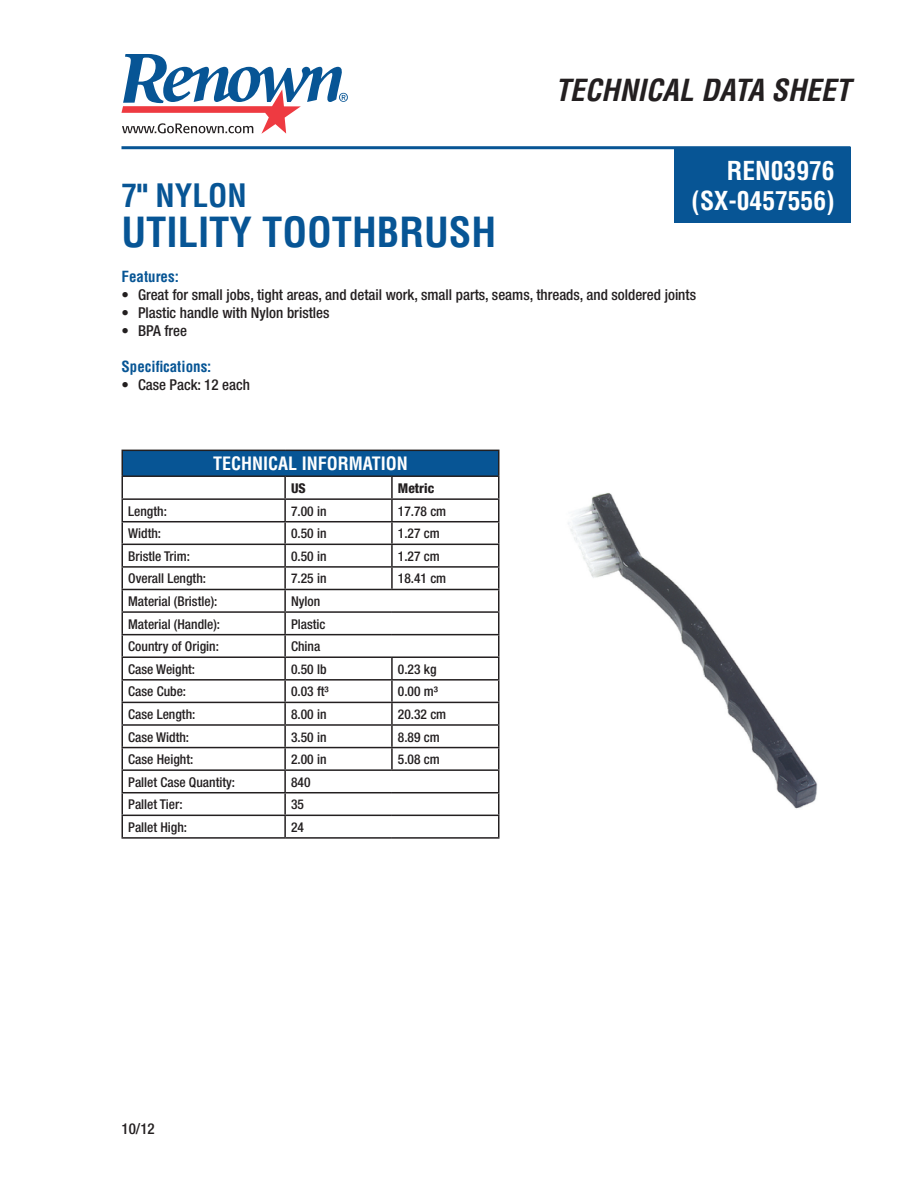
<style>
.page{position:relative;width:918px;height:1188px;background:#fff}
.page>*{position:absolute;margin:0;border:0;box-sizing:border-box;transform-origin:0 0}
.t1{font:700 condensed 40.5px "Helvetica";color:#075595}
.t2{font:700 condensed 31.5px "Helvetica";color:#075595}
.t3{font:italic 700 condensed 29.7px "Helvetica";color:#231f20}
.t4{font:700 condensed 25.5px/30.6px "Helvetica";color:#fff;text-align:right}
.t5{font:700 condensed 18px "Helvetica";color:#fff}
.t6{font:500 condensed 15px "Helvetica Neue";color:#231f20}
.t7{font:700 condensed 15px "Helvetica";color:#075595}
.t8{font:500 condensed 13.5px "Helvetica Neue";color:#231f20}
.t9{font:800 condensed 13.5px "Helvetica Neue";color:#231f20}
</style>
<div class="page">
<svg style="left:121px;top:54px;width:227px;height:80px"></svg>
<hr style="left:122px;top:146px;width:728px;height:3px;background:#075595">
<div style="left:122px;top:450px;width:377px;height:26px;background:#075595"></div>
<hr style="left:122px;top:475px;width:163px;height:2px;background:#231f20">
<hr style="left:285px;top:475px;width:107px;height:2px;background:#231f20">
<hr style="left:284px;top:477px;width:2px;height:21px;background:#231f20">
<hr style="left:392px;top:475px;width:107px;height:2px;background:#231f20">
<hr style="left:122px;top:498px;width:163px;height:2px;background:#231f20">
<hr style="left:285px;top:498px;width:107px;height:2px;background:#231f20">
<hr style="left:284px;top:500px;width:2px;height:21px;background:#231f20">
<hr style="left:392px;top:498px;width:107px;height:2px;background:#231f20">
<hr style="left:122px;top:521px;width:163px;height:1px;background:#231f20">
<hr style="left:285px;top:521px;width:107px;height:1px;background:#231f20">
<hr style="left:284px;top:522px;width:2px;height:22px;background:#231f20">
<hr style="left:392px;top:521px;width:107px;height:1px;background:#231f20">
<hr style="left:122px;top:544px;width:163px;height:1px;background:#231f20">
<hr style="left:285px;top:544px;width:107px;height:1px;background:#231f20">
<hr style="left:284px;top:545px;width:2px;height:21px;background:#231f20">
<hr style="left:392px;top:544px;width:107px;height:1px;background:#231f20">
<hr style="left:122px;top:566px;width:163px;height:2px;background:#231f20">
<hr style="left:285px;top:566px;width:107px;height:2px;background:#231f20">
<hr style="left:284px;top:568px;width:2px;height:21px;background:#231f20">
<hr style="left:392px;top:566px;width:107px;height:2px;background:#231f20">
<hr style="left:122px;top:589px;width:163px;height:1px;background:#231f20">
<hr style="left:285px;top:589px;width:107px;height:1px;background:#231f20">
<hr style="left:284px;top:590px;width:2px;height:21px;background:#231f20">
<hr style="left:392px;top:589px;width:107px;height:1px;background:#231f20">
<hr style="left:122px;top:611px;width:163px;height:2px;background:#231f20">
<hr style="left:285px;top:611px;width:107px;height:2px;background:#231f20">
<hr style="left:284px;top:613px;width:2px;height:21px;background:#231f20">
<hr style="left:392px;top:611px;width:107px;height:2px;background:#231f20">
<hr style="left:122px;top:634px;width:163px;height:1px;background:#231f20">
<hr style="left:285px;top:634px;width:107px;height:1px;background:#231f20">
<hr style="left:284px;top:635px;width:2px;height:21px;background:#231f20">
<hr style="left:392px;top:634px;width:107px;height:1px;background:#231f20">
<hr style="left:122px;top:656px;width:163px;height:2px;background:#231f20">
<hr style="left:285px;top:656px;width:107px;height:2px;background:#231f20">
<hr style="left:284px;top:658px;width:2px;height:21px;background:#231f20">
<hr style="left:392px;top:656px;width:107px;height:2px;background:#231f20">
<hr style="left:122px;top:679px;width:163px;height:2px;background:#231f20">
<hr style="left:285px;top:679px;width:107px;height:2px;background:#231f20">
<hr style="left:284px;top:681px;width:2px;height:21px;background:#231f20">
<hr style="left:392px;top:679px;width:107px;height:2px;background:#231f20">
<hr style="left:122px;top:702px;width:163px;height:1px;background:#231f20">
<hr style="left:285px;top:702px;width:107px;height:1px;background:#231f20">
<hr style="left:284px;top:703px;width:2px;height:21px;background:#231f20">
<hr style="left:392px;top:702px;width:107px;height:1px;background:#231f20">
<hr style="left:122px;top:724px;width:163px;height:2px;background:#231f20">
<hr style="left:285px;top:724px;width:107px;height:2px;background:#231f20">
<hr style="left:284px;top:726px;width:2px;height:21px;background:#231f20">
<hr style="left:392px;top:724px;width:107px;height:2px;background:#231f20">
<hr style="left:122px;top:747px;width:163px;height:1px;background:#231f20">
<hr style="left:285px;top:747px;width:107px;height:1px;background:#231f20">
<hr style="left:284px;top:748px;width:2px;height:21px;background:#231f20">
<hr style="left:392px;top:747px;width:107px;height:1px;background:#231f20">
<hr style="left:122px;top:769px;width:163px;height:2px;background:#231f20">
<hr style="left:285px;top:769px;width:107px;height:2px;background:#231f20">
<hr style="left:284px;top:771px;width:2px;height:21px;background:#231f20">
<hr style="left:392px;top:769px;width:107px;height:2px;background:#231f20">
<hr style="left:122px;top:792px;width:163px;height:1px;background:#231f20">
<hr style="left:285px;top:792px;width:107px;height:1px;background:#231f20">
<hr style="left:284px;top:793px;width:2px;height:22px;background:#231f20">
<hr style="left:392px;top:792px;width:107px;height:1px;background:#231f20">
<hr style="left:122px;top:815px;width:163px;height:1px;background:#231f20">
<hr style="left:285px;top:815px;width:107px;height:1px;background:#231f20">
<hr style="left:284px;top:816px;width:2px;height:21px;background:#231f20">
<hr style="left:392px;top:815px;width:107px;height:1px;background:#231f20">
<hr style="left:122px;top:837px;width:163px;height:2px;background:#231f20">
<hr style="left:285px;top:837px;width:107px;height:2px;background:#231f20">
<hr style="left:392px;top:837px;width:107px;height:2px;background:#231f20">
<hr style="left:122px;top:450px;width:163px;height:1px;background:#231f20">
<hr style="left:285px;top:450px;width:107px;height:1px;background:#231f20">
<hr style="left:392px;top:450px;width:107px;height:1px;background:#231f20">
<hr style="left:391px;top:477px;width:2px;height:21px;background:#231f20">
<hr style="left:391px;top:500px;width:2px;height:21px;background:#231f20">
<hr style="left:391px;top:522px;width:2px;height:22px;background:#231f20">
<hr style="left:391px;top:545px;width:2px;height:21px;background:#231f20">
<hr style="left:391px;top:568px;width:2px;height:21px;background:#231f20">
<hr style="left:391px;top:658px;width:2px;height:21px;background:#231f20">
<hr style="left:391px;top:681px;width:2px;height:21px;background:#231f20">
<hr style="left:391px;top:703px;width:2px;height:21px;background:#231f20">
<hr style="left:391px;top:726px;width:2px;height:21px;background:#231f20">
<hr style="left:391px;top:748px;width:2px;height:21px;background:#231f20">
<svg style="left:122px;top:451px;width:1px;height:386px"></svg>
<svg style="left:498px;top:451px;width:1px;height:386px"></svg>
<img style="left:568px;top:492px;width:250px;height:317px">
<div style="left:674px;top:148px;width:176px;height:75px;background:#075595"></div>
<p class="t3" style="left:555px;top:72px;width:297px">TECHNICAL DATA SHEET</p>
<p class="t4" style="left:692px;top:155px;width:145px">REN03976 (SX-0457556)</p>
<p class="t2" style="left:122px;top:176px;width:127px">7" NYLON</p>
<p class="t1" style="left:122px;top:208px;width:376px">UTILITY TOOTHBRUSH</p>
<p class="t7" style="left:122px;top:267px;width:59px">Features:</p>
<p class="t6" style="left:122px;top:285px;width:576px">• Great for small jobs, tight areas, and detail work, small parts, seams, threads, and soldered joints</p>
<p class="t6" style="left:122px;top:303px;width:210px">• Plastic handle with Nylon bristles</p>
<p class="t6" style="left:122px;top:321px;width:67px">• BPA free</p>
<p class="t7" style="left:122px;top:357px;width:91px">Specifications:</p>
<p class="t6" style="left:122px;top:375px;width:130px">• Case Pack: 12 each</p>
<p class="t5" style="left:213px;top:453px;width:196px">TECHNICAL INFORMATION</p>
<p class="t9" style="left:291px;top:480px;width:16px">US</p>
<p class="t9" style="left:398px;top:480px;width:38px">Metric</p>
<p class="t8" style="left:128px;top:503px;width:40px">Length:</p>
<p class="t8" style="left:291px;top:503px;width:37px">7.00 in</p>
<p class="t8" style="left:398px;top:503px;width:50px">17.78 cm</p>
<p class="t8" style="left:128px;top:525px;width:34px">Width:</p>
<p class="t8" style="left:291px;top:525px;width:37px">0.50 in</p>
<p class="t8" style="left:398px;top:525px;width:43px">1.27 cm</p>
<p class="t8" style="left:128px;top:548px;width:63px">Bristle Trim:</p>
<p class="t8" style="left:291px;top:548px;width:37px">0.50 in</p>
<p class="t8" style="left:398px;top:548px;width:43px">1.27 cm</p>
<p class="t8" style="left:128px;top:571px;width:79px">Overall Length:</p>
<p class="t8" style="left:291px;top:571px;width:37px">7.25 in</p>
<p class="t8" style="left:398px;top:571px;width:50px">18.41 cm</p>
<p class="t8" style="left:128px;top:593px;width:91px">Material (Bristle):</p>
<p class="t8" style="left:291px;top:593px;width:31px">Nylon</p>
<p class="t8" style="left:128px;top:616px;width:93px">Material (Handle):</p>
<p class="t8" style="left:291px;top:616px;width:36px">Plastic</p>
<p class="t8" style="left:128px;top:638px;width:92px">Country of Origin:</p>
<p class="t8" style="left:291px;top:638px;width:31px">China</p>
<p class="t8" style="left:128px;top:661px;width:68px">Case Weight:</p>
<p class="t8" style="left:291px;top:661px;width:37px">0.50 lb</p>
<p class="t8" style="left:398px;top:661px;width:40px">0.23 kg</p>
<p class="t8" style="left:128px;top:684px;width:59px">Case Cube:</p>
<p class="t8" style="left:291px;top:684px;width:39px">0.03 ft³</p>
<p class="t8" style="left:398px;top:684px;width:42px">0.00 m³</p>
<p class="t8" style="left:128px;top:706px;width:69px">Case Length:</p>
<p class="t8" style="left:291px;top:706px;width:37px">8.00 in</p>
<p class="t8" style="left:398px;top:706px;width:50px">20.32 cm</p>
<p class="t8" style="left:128px;top:729px;width:62px">Case Width:</p>
<p class="t8" style="left:291px;top:729px;width:37px">3.50 in</p>
<p class="t8" style="left:398px;top:729px;width:43px">8.89 cm</p>
<p class="t8" style="left:128px;top:751px;width:67px">Case Height:</p>
<p class="t8" style="left:291px;top:751px;width:37px">2.00 in</p>
<p class="t8" style="left:398px;top:751px;width:43px">5.08 cm</p>
<p class="t8" style="left:128px;top:774px;width:108px">Pallet Case Quantity:</p>
<p class="t8" style="left:291px;top:774px;width:21px">840</p>
<p class="t8" style="left:128px;top:796px;width:56px">Pallet Tier:</p>
<p class="t8" style="left:291px;top:796px;width:14px">35</p>
<p class="t8" style="left:128px;top:819px;width:60px">Pallet High:</p>
<p class="t8" style="left:291px;top:819px;width:14px">24</p>
<p class="t6" style="left:122px;top:1120px;width:35px">10/12</p>
</div>
